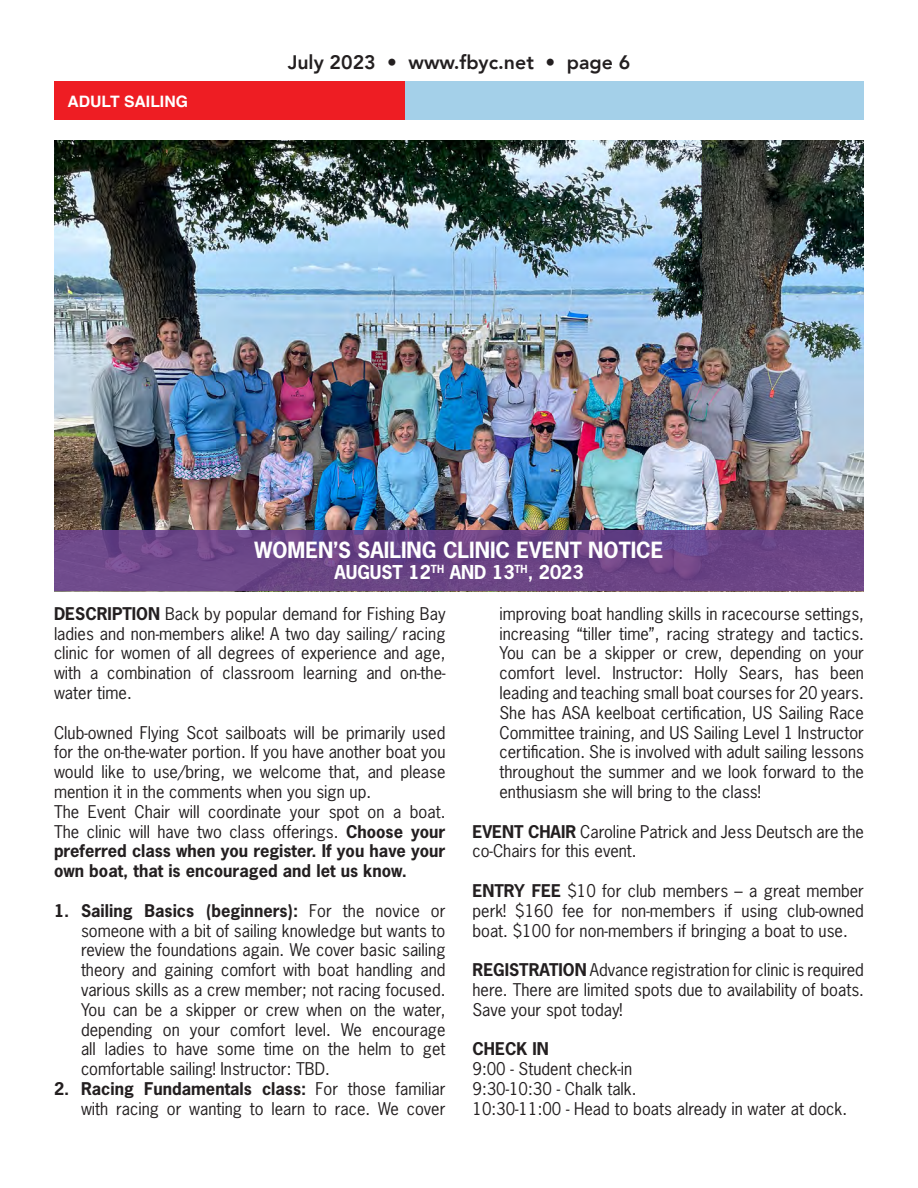
<style>
.page{position:relative;width:918px;height:1188px;background:#fff}
.page>*{position:absolute;margin:0;border:0;box-sizing:border-box;transform-origin:0 0}
.t1{font:700 21px "News Gothic Std";color:#fff}
.t2{font:800 19.5px "Avenir";color:#231f20}
.t3{font:700 18px "News Gothic Std";color:#fff}
.t4{font:16.5px/19.8px "News Gothic Std";color:#231f20;text-align:justify}
.t5{font:700 16.5px/19.8px "News Gothic Std";color:#231f20;text-align:justify}
.Arial-rev{font:700 15.75px "Helvetica";color:#fff}
.s1{font-weight:700}
.s2{font-weight:400}
</style>
<div class="page">
<div style="left:400px;top:81px;width:464px;height:39px;background:#a4d0e9"></div>
<div style="left:54px;top:81px;width:351px;height:39px;background:#ee1d23"></div>
<img style="left:54px;top:140px;width:810px;height:390px">
<svg style="left:54px;top:530px;width:810px;height:61px;background:#6b4587"></svg>
<p class="Arial-rev" style="left:68px;top:88px;width:122px">ADULT SAILING</p>
<p class="t2" style="left:288px;top:47px;width:344px">July 2023 • www.fbyc.net • page 6</p>
<p class="t1" style="left:255px;top:536px;width:410px">WOMEN’S SAILING CLINIC EVENT NOTICE</p>
<p class="t3" style="left:334px;top:560px;width:251px">AUGUST 12<sup>TH</sup> AND 13<sup>TH</sup>, 2023</p>
<p class="t4" style="left:54px;top:604px;width:393px"><span class="s1">DESCRIPTION</span> Back by popular demand for Fishing Bay ladies and non-members alike! A two day sailing/ racing clinic for women of all degrees of experience and age, with a combination of classroom learning and on-the&shy;water time.</p>
<p class="t4" style="left:54px;top:722px;width:393px">Club-owned Flying Scot sailboats will be primarily used for the on-the-water portion. If you have another boat you would like to use/bring, we welcome that, and please mention it in the comments when you sign up.</p>
<p class="t5" style="left:54px;top:801px;width:393px"><span class="s2">The Event Chair will coordinate your spot on a boat.<br>The clinic will have two class offerings.</span> Choose your preferred class when you register. If you have your own boat, that is encouraged and let us know.</p>
<p class="t4" style="left:81px;top:901px;width:366px;text-indent:-27px"><span class="s1">1. Sailing Basics (beginners):</span> For the novice or someone with a bit of sailing knowledge but wants to review the foundations again. We cover basic sailing theory and gaining comfort with boat handling and various skills as a crew member; not racing focused.<br>You can be a skipper or crew when on the water, depending on your comfort level. We encourage all ladies to have some time on the helm to get comfortable sailing! Instructor: TBD.</p>
<p class="t4" style="left:54px;top:1079px;width:393px;text-align:right"><span class="s1">2. Racing Fundamentals class:</span> For those familiar with racing or wanting to learn to race. We cover</p>
<p class="t4" style="left:500px;top:604px;width:366px">improving boat handling skills in racecourse settings, increasing “tiller time”, racing strategy and tactics.<br>You can be a skipper or crew, depending on your comfort level. Instructor: Holly Sears, has been leading and teaching small boat courses for 20 years.<br>She has ASA keelboat certification, US Sailing Race Committee training, and US Sailing Level 1 Instructor certification. She is involved with adult sailing lessons throughout the summer and we look forward to the enthusiasm she will bring to the class!</p>
<p class="t4" style="left:473px;top:821px;width:393px"><span class="s1">EVENT CHAIR</span> Caroline Patrick and Jess Deutsch are the co-Chairs for this event.</p>
<p class="t4" style="left:473px;top:881px;width:393px"><span class="s1">ENTRY FEE</span> $10 for club members – a great member perk! $160 fee for non-members if using club-owned boat. $100 for non-members if bringing a boat to use.</p>
<p class="t4" style="left:473px;top:960px;width:393px"><span class="s1">REGISTRATION</span> Advance registration for clinic is required here. There are limited spots due to availability of boats.<br>Save your spot today!</p>
<p class="t5" style="left:473px;top:1039px;width:78px">CHECK IN</p>
<p class="t4" style="left:473px;top:1059px;width:161px">9:00 - Student check-in</p>
<p class="t4" style="left:473px;top:1079px;width:166px">9:30-10:30 - Chalk talk.</p>
<p class="t4" style="left:473px;top:1099px;width:376px">10:30-11:00 - Head to boats already in water at dock.</p>
</div>
